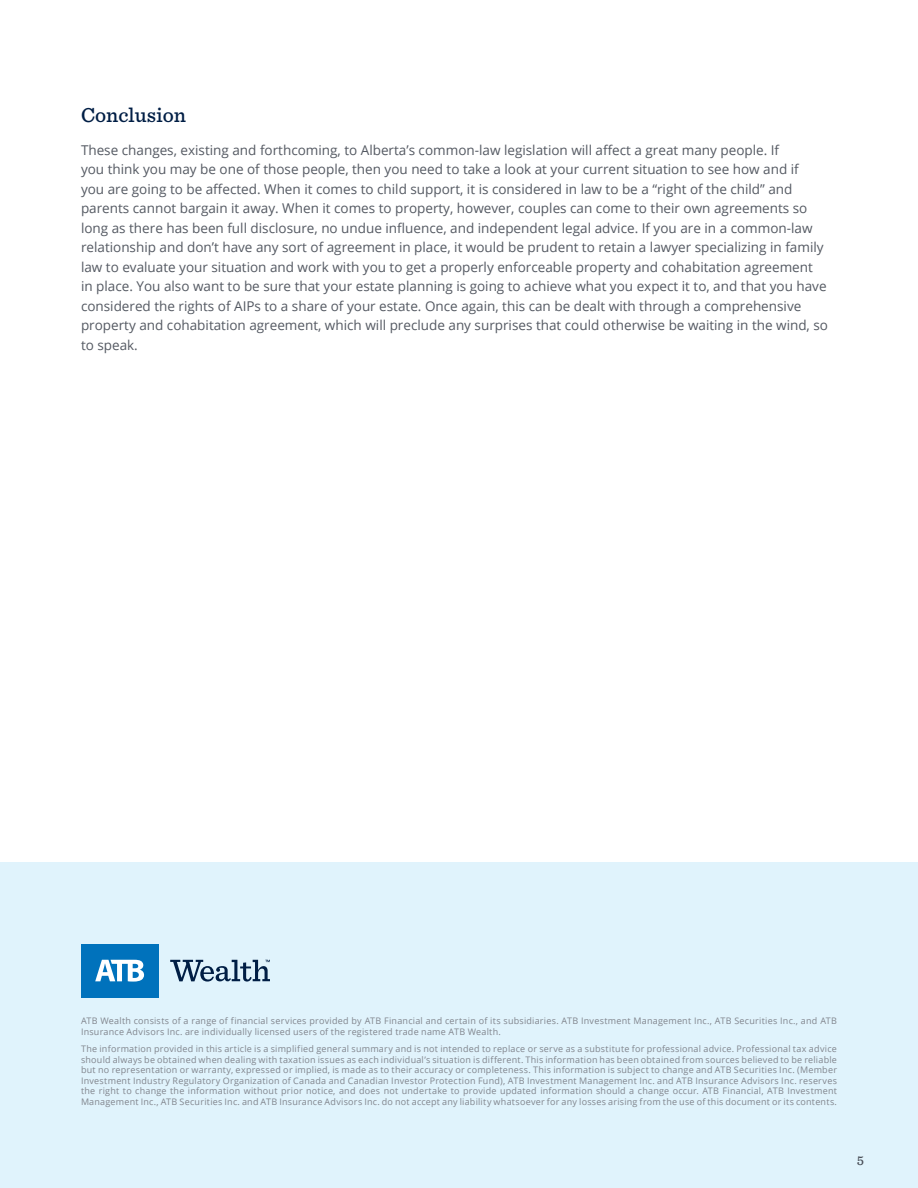
<style>
.page{position:relative;width:918px;height:1188px;background:#fff}
.page>*{position:absolute;margin:0;border:0;box-sizing:border-box;transform-origin:0 0}
.t1{font:500 21px "Sentinel";color:#001e45}
.t2{font:13.5px/19.5px "Open Sans";color:#545962}
.t3{font:500 13.5px "Sentinel";color:#474c55}
.t4{font:9px/10.5px "Open Sans";letter-spacing:.025em;color:#81858d}
</style>
<div class="page">
<div style="left:0;top:863px;width:918px;height:325px;background:#e0f3fc"></div>
<div style="left:81px;top:944px;width:77px;height:53px;background:#0072bc"></div>
<svg style="left:95px;top:960px;width:49px;height:22px"></svg>
<svg style="left:170px;top:960px;width:100px;height:22px"></svg>
<h1 class="t1" style="left:81px;top:99px;width:106px">Conclusion</h1>
<p class="t2" style="left:81px;top:140px;width:749px">These changes, existing and forthcoming, to Alberta’s common-law legislation will affect a great many people. If<br>you think you may be one of those people, then you need to take a look at your current situation to see how and if<br>you are going to be affected. When it comes to child support, it is considered in law to be a “right of the child” and parents cannot bargain it away. When it comes to property, however, couples can come to their own agreements so long as there has been full disclosure, no undue influence, and independent legal advice. If you are in a common-law relationship and don’t have any sort of agreement in place, it would be prudent to retain a lawyer specializing in family law to evaluate your situation and work with you to get a properly enforceable property and cohabitation agreement<br>in place. You also want to be sure that your estate planning is going to achieve what you expect it to, and that you have considered the rights of AIPs to a share of your estate. Once again, this can be dealt with through a comprehensive property and cohabitation agreement, which will preclude any surprises that could otherwise be waiting in the wind, so to speak.</p>
<p class="t4" style="left:81px;top:1016px;width:758px">ATB Wealth consists of a range of financial services provided by ATB Financial and certain of its subsidiaries. ATB Investment Management Inc., ATB Securities Inc., and ATB<br>Insurance Advisors Inc. are individually licensed users of the registered trade name ATB Wealth.</p>
<p class="t4" style="left:81px;top:1043px;width:758px;text-align:justify">The information provided in this article is a simplified general summary and is not intended to replace or serve as a substitute for professional advice. Professional tax advice should always be obtained when dealing with taxation issues as each individual’s situation is different. This information has been obtained from sources believed to be reliable but no representation or warranty, expressed or implied, is made as to their accuracy or completeness. This information is subject to change and ATB Securities Inc. (Member Investment Industry Regulatory Organization of Canada and Canadian Investor Protection Fund), ATB Investment Management Inc. and ATB Insurance Advisors Inc. reserves the right to change the information without prior notice, and does not undertake to provide updated information should a change occur. ATB Financial, ATB Investment Management Inc., ATB Securities Inc. and ATB Insurance Advisors Inc. do not accept any liability whatsoever for any losses arising from the use of this document or its contents.</p>
<h2 class="t3" style="left:857px;top:1150px;width:9px">5</h2>
</div>
